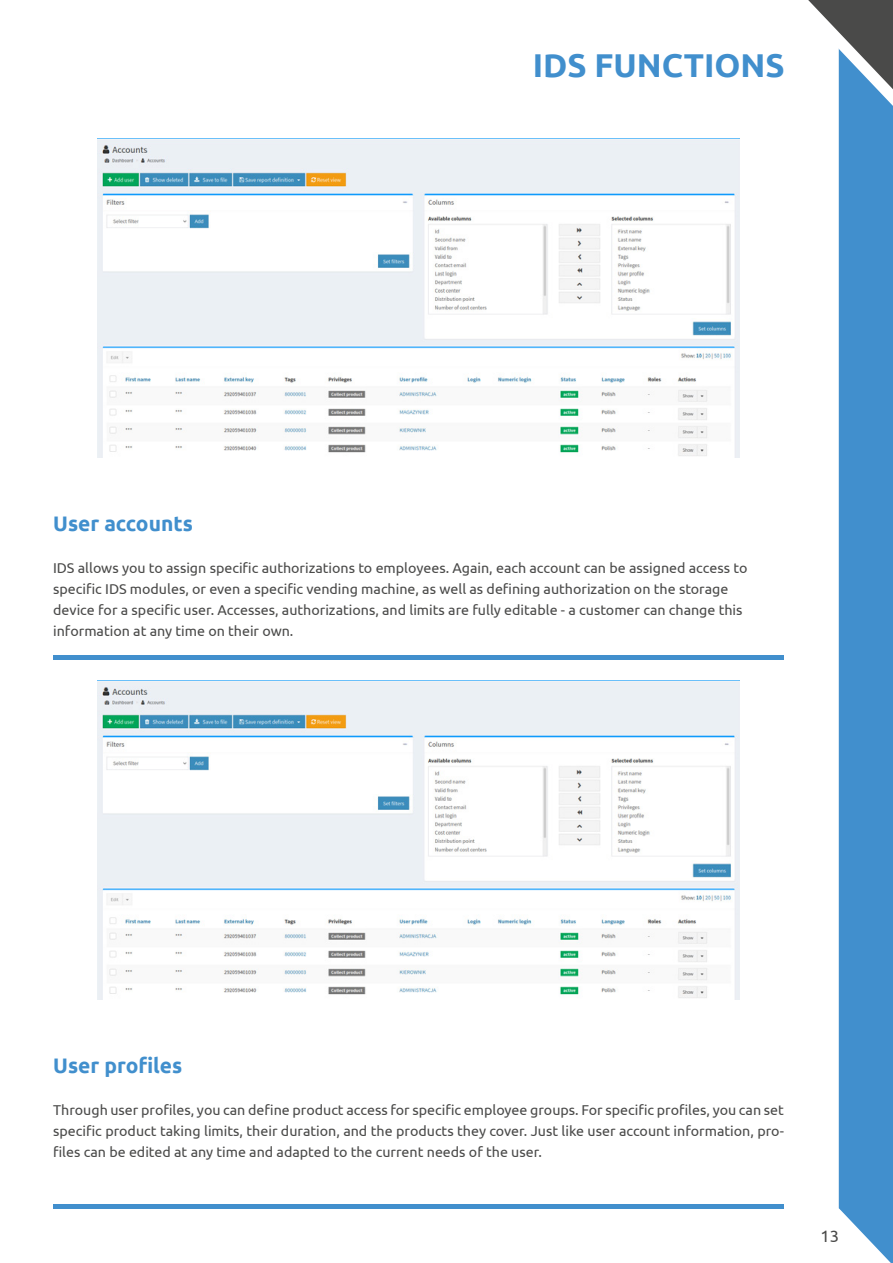
<style>
.page{position:relative;width:893px;height:1263px;background:#fff}
.page>*{position:absolute;margin:0;border:0;box-sizing:border-box;transform-origin:0 0}
.t1{font:700 33px "Ubuntu";color:#418fcd}
.t2{font:700 21px "Ubuntu";color:#418fcd}
.t3{font:16.5px "Ubuntu";color:#4a4a49}
.t4{font:14.25px/21px "Ubuntu";color:#4a4a49}
</style>
<div class="page">
<div style="left:839px;top:119px;width:54px;height:1089px;background:#418fcd"></div>
<svg style="left:839px;top:1208px;width:54px;height:55px"></svg>
<svg style="left:808px;top:0;width:85px;height:119px"></svg>
<img style="left:97px;top:138px;width:643px;height:319px">
<hr style="left:53px;top:655px;width:731px;height:4px;background:#418fcd">
<img style="left:97px;top:681px;width:643px;height:318px">
<div style="left:53px;top:1204px;width:731px;height:5px;background:#418fcd"></div>
<h1 class="t1" style="left:533px;top:45px;width:254px">IDS FUNCTIONS</h1>
<h2 class="t2" style="left:53px;top:510px;width:141px">User accounts</h2>
<p class="t4" style="left:53px;top:556px;width:696px">IDS allows you to assign specific authorizations to employees. Again, each account can be assigned access to specific IDS modules, or even a specific vending machine, as well as defining authorization on the storage device for a specific user. Accesses, authorizations, and limits are fully editable - a customer can change this information at any time on their own.</p>
<h2 class="t2" style="left:53px;top:1052px;width:131px">User profiles</h2>
<p class="t4" style="left:53px;top:1099px;width:732px;text-align:justify">Through user profiles, you can define product access for specific employee groups. For specific profiles, you can set specific product taking limits, their duration, and the products they cover. Just like user account information, pro&shy;files can be edited at any time and adapted to the current needs of the user.</p>
<p class="t3" style="left:820px;top:1226px;width:20px">13</p>
</div>
